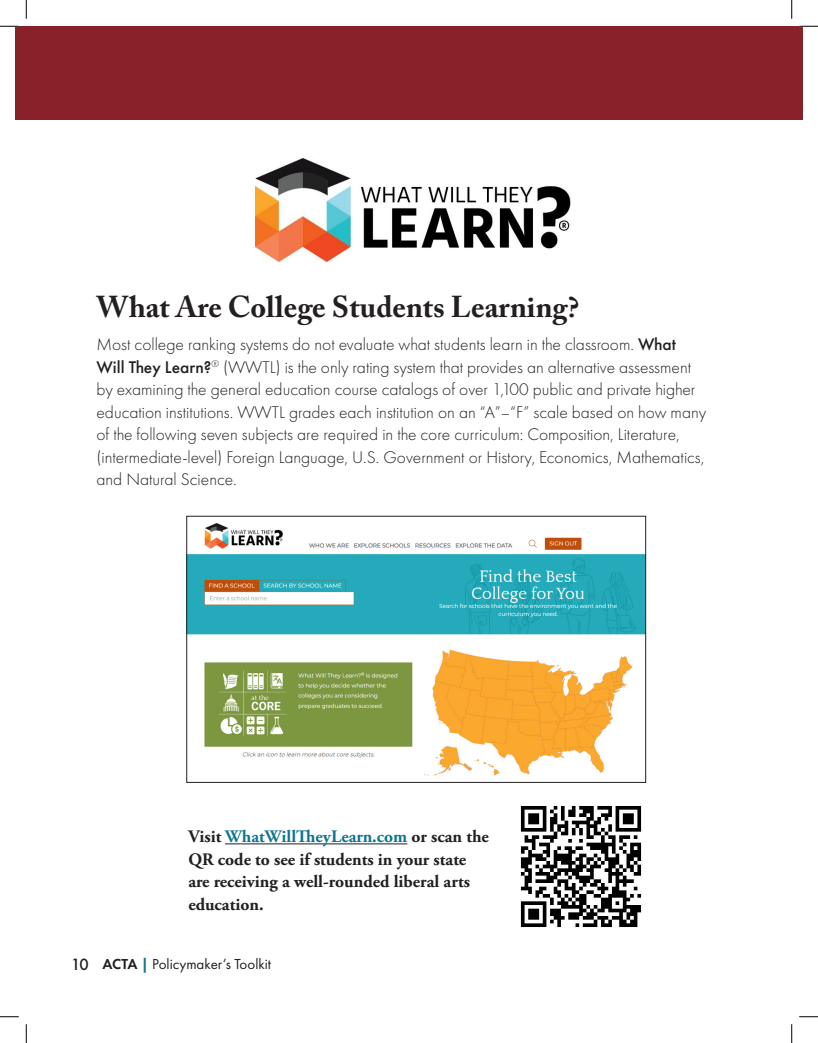
<style>
.page{position:relative;width:818px;height:1043px;background:#fff}
.page>*{position:absolute;margin:0;border:0;box-sizing:border-box;transform-origin:0 0}
.Footnote_Text{font:700 30px "Adobe Caslon Pro";color:#231f20}
.Footnote_Text-2{font:300 17.5px/22.5px "Futura PT";color:#231f20}
.Footnote_Text-3{font:700 17.5px/22.5px "Adobe Garamond Pro";color:#231f20}
.t1{font:15px "Futura PT";color:#231f20}
.s1{font-weight:500}
.s2{color:#10758f}
.s3{font-family:"Futura";font-weight:500}
.s4{font-weight:600}
.s5{font-weight:800;color:#10758f}
</style>
<div class="page">
<img style="left:255px;top:158px;width:316px;height:104px">
<div style="left:15px;top:27px;width:787px;height:93px;background:#882129"></div>
<img style="left:520px;top:806px;width:122px;height:121px">
<hr style="left:225px;top:843px;width:182px;height:1px;background:#231f20">
<img style="left:188px;top:523px;width:455px;height:253px">
<div style="left:186px;top:516px;width:459px;height:266px;border:1px solid #231f20"></div>
<svg style="left:0;top:25px;width:19px;height:2px"></svg>
<svg style="left:799px;top:25px;width:19px;height:2px"></svg>
<svg style="left:0;top:1016px;width:19px;height:1px"></svg>
<svg style="left:799px;top:1016px;width:19px;height:1px"></svg>
<svg style="left:25px;top:0;width:2px;height:19px"></svg>
<svg style="left:25px;top:1024px;width:2px;height:18px"></svg>
<svg style="left:791px;top:0;width:1px;height:19px"></svg>
<svg style="left:791px;top:1024px;width:1px;height:18px"></svg>
<p class="Footnote_Text" style="left:96px;top:289px;width:484px">What Are College Students Learning?</p>
<p class="Footnote_Text-2" style="left:96px;top:333px;width:611px">Most college ranking systems do not evaluate what students learn in the classroom. <span class="s1">What Will They Learn?</span><sup>®</sup> (WWTL) is the only rating system that provides an alternative assessment by examining the general education course catalogs of over 1,100 public and private higher education institutions. WWTL grades each institution on an “A”–“F” scale based on how many of the following seven subjects are required in the core curriculum: Composition, Literature, (intermediate-level) Foreign Language, U.S. Government or History, Economics, Mathematics, and Natural Science.</p>
<p class="Footnote_Text-3" style="left:188px;top:825px;width:302px">Visit <span class="s2">WhatWillTheyLearn.com</span> or scan the QR code to see if students in your state are receiving a well-rounded liberal arts education.</p>
<p class="t1" style="left:71px;top:955px;width:201px"><span class="s3">10</span> <span class="s4">ACTA</span> <span class="s5">|</span> Policymaker’s Toolkit</p>
</div>
